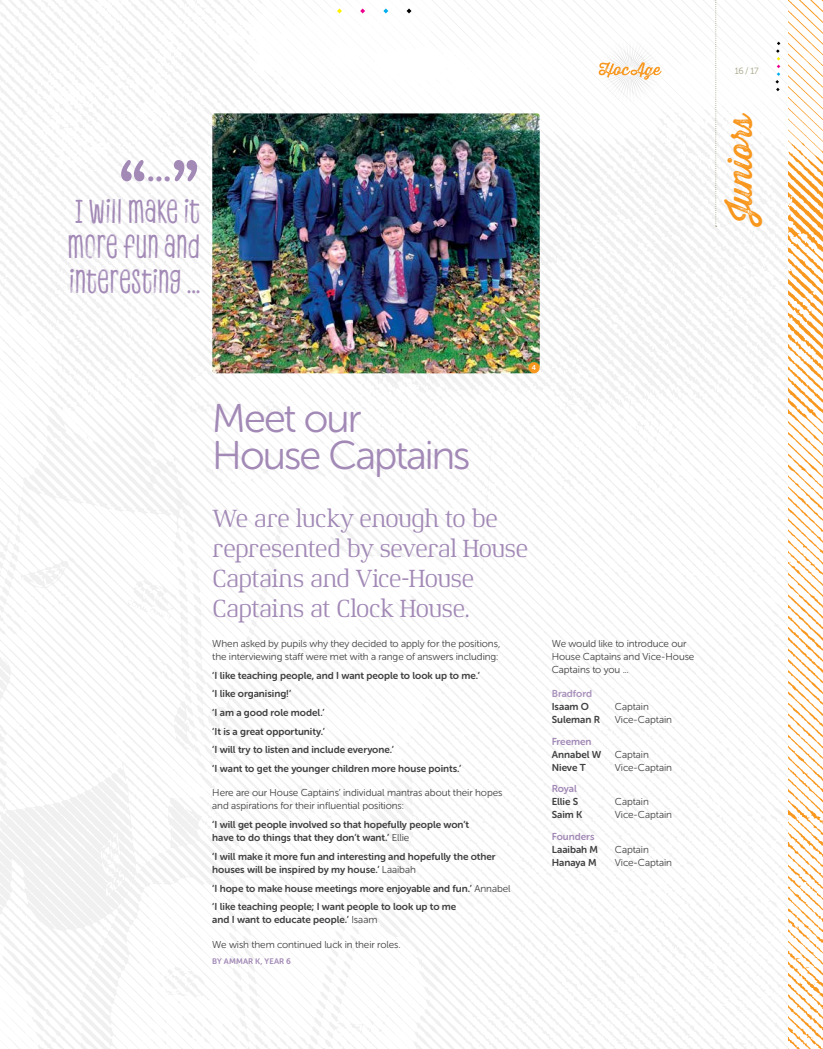
<style>
.page{position:relative;width:823px;height:1049px;background:#fff}
.page>*{position:absolute;margin:0;border:0;box-sizing:border-box;transform-origin:0 0}
.t1{font:700 50px "American Typewriter";color:#a289b6}
.t2{font:40px/37px "Museo Sans Rounded 300";letter-spacing:-.045em;color:#a289b6}
.t3{font:34px "Thirsty Rough Reg Two";color:#f8971d}
.t4{font:32px/35px "Canvas Inline";color:#a289b6;text-align:justify}
.t5{font:25px/30px "BGS Semi Serif Regular";letter-spacing:-.04em;color:#a289b6}
.t6{font:10px/18.7px "Museo Sans Rounded 700";letter-spacing:-.005em;color:#414042}
.t7{font:10px/13px "Museo Sans Rounded 300";letter-spacing:-.005em;color:#414042}
.t8{font:10px "Museo Sans Rounded 700";letter-spacing:-.005em;color:#a289b6}
.t9{font:10px "Museo Sans Rounded 700";letter-spacing:-.005em;color:#a992bc}
.t10{font:9px "Museo Sans Rounded 300";color:#a3a183}
.t11{font:8px "Museo Sans Rounded 700";letter-spacing:.015em;color:#a289b6}
.t12{font:7px "Museo Sans Rounded 700";color:#fff}
.s1{font-family:"Museo Sans Rounded 300"}
</style>
<div class="page">
<img style="left:0;top:0;width:788px;height:1049px">
<img style="left:788px;top:0;width:34px;height:1049px">
<img style="left:212px;top:113px;width:327px;height:260px">
<svg style="left:528px;top:362px;width:11px;height:11px"></svg>
<svg style="left:406px;top:9px;width:5px;height:4px"></svg>
<svg style="left:383px;top:9px;width:5px;height:4px"></svg>
<svg style="left:360px;top:9px;width:5px;height:4px"></svg>
<svg style="left:337px;top:9px;width:5px;height:4px"></svg>
<svg style="left:775px;top:42px;width:5px;height:49px"></svg>
<svg style="left:597px;top:39px;width:64px;height:64px"></svg>
<img style="left:598px;top:61px;width:63px;height:20px">
<svg style="left:714px;top:0;width:2px;height:227px"></svg>
<h1 class="t1" style="left:118px;top:134px;width:84px">“<sup>…</sup>”</h1>
<h3 class="t4" style="left:67px;top:193px;width:134px">I WILL MAKE IT MORE FUN AND INTERESTING ...</h3>
<p class="t12" style="left:531px;top:364px;width:6px">4</p>
<h2 class="t2" style="left:212px;top:400px;width:259px">Meet our<br>House Captains</h2>
<h3 class="t5" style="left:212px;top:503px;width:317px">We are lucky enough to be represented by several House<br>Captains and Vice-House<br>Captains at Clock House.</h3>
<p class="t7" style="left:212px;top:637px;width:289px">When asked by pupils why they decided to apply for the positions, the interviewing staff were met with a range of answers including:</p>
<p class="t6" style="left:212px;top:666px;width:269px">‘I like teaching people, and I want people to look up to me.’ ‘I like organising!’<br>‘I am a good role model.’<br>‘It is a great opportunity.’<br>‘I will try to listen and include everyone.’<br>‘I want to get the younger children more house points.’</p>
<p class="t7" style="left:212px;top:787px;width:291px">Here are our House Captains’ individual mantras about their hopes and aspirations for their influential positions:</p>
<p class="t6" style="left:212px;top:818px;width:258px;line-height:13px">‘I will get people involved so that hopefully people won’t have to do things that they don’t want.’ <span class="s1">Ellie</span></p>
<p class="t6" style="left:212px;top:850px;width:284px;line-height:13px">‘I will make it more fun and interesting and hopefully the other houses will be inspired by my house.’ <span class="s1">Laaibah</span></p>
<p class="t6" style="left:212px;top:879px;width:300px">‘I hope to make house meetings more enjoyable and fun.’ <span class="s1">Annabel </span>‘I like teaching people; I want people to look up to me</p>
<p class="t6" style="left:212px;top:910px;width:166px">and I want to educate people.’ <span class="s1">Isaam</span></p>
<p class="t7" style="left:212px;top:938px;width:190px">We wish them continued luck in their roles.</p>
<p class="t11" style="left:212px;top:956px;width:80px">BY AMMAR K, YEAR 6</p>
<p class="t7" style="left:551px;top:637px;width:144px">We would like to introduce our<br>House Captains and Vice-House<br>Captains to you ...</p>
<p class="t9" style="left:551px;top:688px;width:42px">Bradford</p>
<p class="t6" style="left:551px;top:697px;width:39px">Isaam O</p>
<p class="t7" style="left:614px;top:700px;width:36px">Captain</p>
<p class="t6" style="left:551px;top:710px;width:50px">Suleman R</p>
<p class="t7" style="left:614px;top:713px;width:59px">Vice-Captain</p>
<p class="t8" style="left:551px;top:736px;width:41px">Freemen</p>
<p class="t6" style="left:551px;top:745px;width:51px">Annabel W</p>
<p class="t7" style="left:614px;top:748px;width:36px">Captain</p>
<p class="t6" style="left:551px;top:758px;width:36px">Nieve T</p>
<p class="t7" style="left:614px;top:761px;width:59px">Vice-Captain</p>
<p class="t8" style="left:551px;top:783px;width:27px">Royal</p>
<p class="t6" style="left:551px;top:792px;width:28px">Ellie S</p>
<p class="t7" style="left:614px;top:795px;width:36px">Captain</p>
<p class="t6" style="left:551px;top:805px;width:32px">Saim K</p>
<p class="t7" style="left:614px;top:808px;width:59px">Vice-Captain</p>
<p class="t8" style="left:551px;top:831px;width:44px">Founders</p>
<p class="t6" style="left:551px;top:840px;width:48px">Laaibah M</p>
<p class="t7" style="left:614px;top:843px;width:36px">Captain</p>
<p class="t6" style="left:551px;top:853px;width:46px">Hanaya M</p>
<p class="t7" style="left:614px;top:856px;width:59px">Vice-Captain</p>
<p class="t10" style="left:734px;top:66px;width:25px">16 / 17</p>
<h3 class="t3" style="left:714px;top:222px;width:112px;rotate:-90deg">Juniors</h3>
</div>
